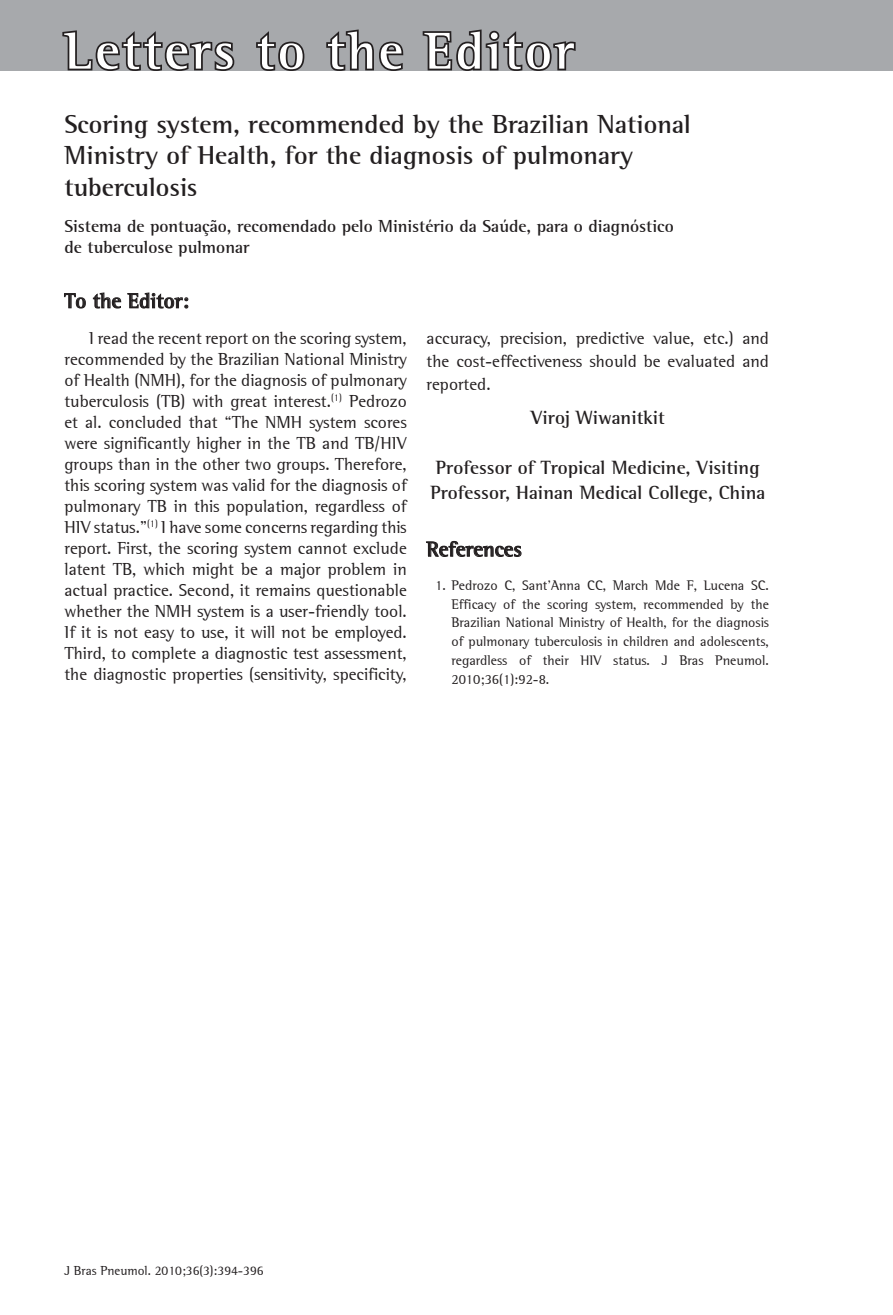
<style>
.page{position:relative;width:893px;height:1315px;background:#fff}
.page>*{position:absolute;margin:0;border:0;box-sizing:border-box;transform-origin:0 0}
.t1{font:700 52.5px "Libre Semi Serif S Si";letter-spacing:.05em;color:#fff}
.t2{font:700 26.25px/31.5px "Libre Semi Serif S Si";color:#231f20}
.t3{font:700 21px "Libre Semi Serif S Si";color:#231f20}
.t4{font:700 19.25px/25px "Libre Semi Serif S Si";color:#231f20}
.t5{font:17.5px/21px "Libre Semi Serif S Si";color:#231f20;text-align:justify}
.t6{font:700 17.5px/21px "Libre Semi Serif S Si";color:#231f20}
.t7{font:14px/18.7px "Libre Semi Serif S Si";color:#231f20;text-align:justify}
.t8{font:13.12px "Libre Semi Serif S Si";color:#231f20}
</style>
<div class="page">
<div style="left:0;top:0;width:893px;height:70px;background:#a7a9ac"></div>
<svg style="left:426px;top:541px;width:95px;height:16px"></svg>
<svg style="left:64px;top:293px;width:22px;height:15px"></svg>
<svg style="left:93px;top:293px;width:28px;height:15px"></svg>
<svg style="left:127px;top:293px;width:61px;height:15px"></svg>
<svg style="left:61px;top:30px;width:176px;height:41px"></svg>
<svg style="left:254px;top:31px;width:53px;height:40px"></svg>
<svg style="left:324px;top:29px;width:81px;height:42px"></svg>
<svg style="left:421px;top:29px;width:156px;height:42px"></svg>
<h1 class="t1" style="left:64px;top:19px;width:511px">Letters to the Editor</h1>
<h2 class="t2" style="left:64px;top:108px;width:628px">Scoring system, recommended by the Brazilian National<br>Ministry of Health, for the diagnosis of pulmonary tuberculosis</h2>
<p class="t6" style="left:64px;top:215px;width:611px">Sistema de pontuação, recomendado pelo Ministério da Saúde, para o diagnóstico de tuberculose pulmonar</p>
<p class="t3" style="left:64px;top:288px;width:126px">To the Editor:</p>
<p class="t5" style="left:64px;top:327px;width:344px;text-indent:25px">I read the recent report on the scoring system, recommended by the Brazilian National Ministry of Health (NMH), for the diagnosis of pulmonary tuberculosis (TB) with great interest.<sup>(1)</sup> Pedrozo et al. concluded that “The NMH system scores were significantly higher in the TB and TB/HIV groups than in the other two groups. Therefore, this scoring system was valid for the diagnosis of pulmonary TB in this population, regardless of HIV status.”<sup>(1)</sup> I have some concerns regarding this report. First, the scoring system cannot exclude latent TB, which might be a major problem in actual practice. Second, it remains questionable whether the NMH system is a user-friendly tool.<br>If it is not easy to use, it will not be employed.<br>Third, to complete a diagnostic test assessment, the diagnostic properties (sensitivity, specificity,</p>
<p class="t5" style="left:427px;top:326px;width:344px;line-height:22.9px">accuracy, precision, predictive value, etc.) and the cost-effectiveness should be evaluated and reported.</p>
<p class="t4" style="left:531px;top:405px;width:136px">Viroj Wiwanitkit</p>
<p class="t4" style="left:430px;top:455px;width:336px">Professor of Tropical Medicine, Visiting<br>Professor, Hainan Medical College, China</p>
<p class="t3" style="left:427px;top:536px;width:97px">References</p>
<p class="t7" style="left:451px;top:576px;width:319px;text-indent:-16px">1. Pedrozo C, Sant’Anna CC, March Mde F, Lucena SC.<br>Efficacy of the scoring system, recommended by the Brazilian National Ministry of Health, for the diagnosis of pulmonary tuberculosis in children and adolescents, regardless of their HIV status. J Bras Pneumol.<br>2010;36(1):92-8.</p>
<p class="t8" style="left:64px;top:1263px;width:201px">J Bras Pneumol. 2010;36(3):394-396</p>
</div>
